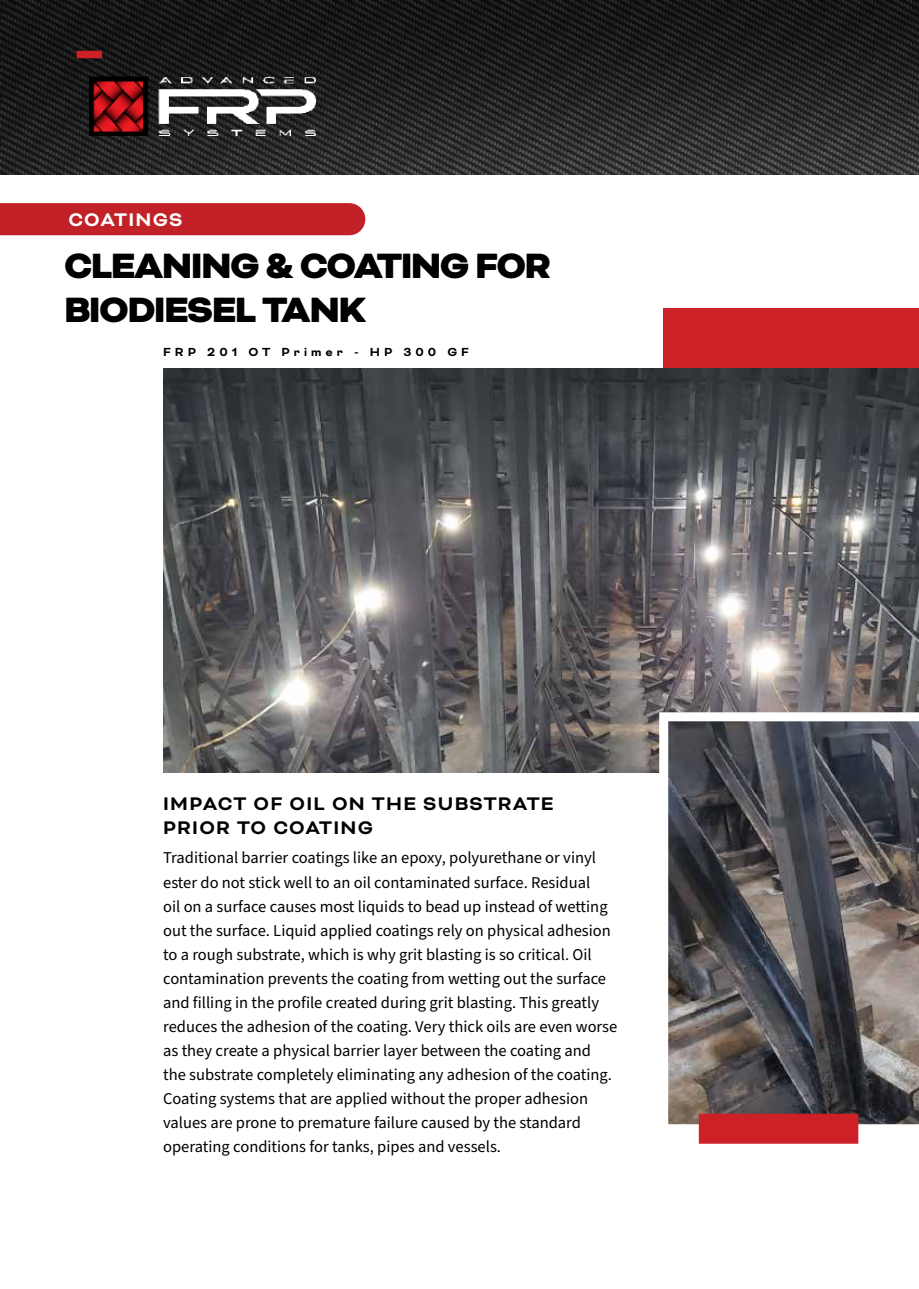
<style>
.page{position:relative;width:919px;height:1289px;background:#fff}
.page>*{position:absolute;margin:0;border:0;box-sizing:border-box;transform-origin:0 0}
.t1{font:900 40.5px/43.5px "Bicyclette";letter-spacing:-.04em;color:#000}
.t2{font:700 21px/24px "Bicyclette";letter-spacing:.06em;color:#000}
.t3{font:700 21px "Bicyclette";letter-spacing:.06em;color:#fff}
.t4{font:16.5px/24px "Source Sans Pro";color:#000}
.t5{font:700 13.5px "Bicyclette";letter-spacing:.3em;color:#000}
</style>
<div class="page">
<img style="left:0;top:0;width:918px;height:174px">
<div style="left:663px;top:308px;width:255px;height:766px;background:#ce2027"></div>
<img style="left:163px;top:369px;width:755px;height:403px">
<svg style="left:659px;top:712px;width:259px;height:421px;background:#605e61"></svg>
<div style="left:77px;top:51px;width:25px;height:7px;background:#ce2027"></div>
<img style="left:89px;top:77px;width:227px;height:58px">
<div style="left:698px;top:1113px;width:160px;height:30px;background:#ce2027"></div>
<div style="left:0;top:203px;width:365px;height:32px;background:#c12127"></div>
<p class="t3" style="left:68px;top:207px;width:116px">COATINGS</p>
<h1 class="t1" style="left:64px;top:245px;width:488px">CLEANING &amp; COATING FOR<br>BIODIESEL TANK</h1>
<p class="t5" style="left:163px;top:344px;width:307px">FRP 201 OT Primer - HP 300 GF</p>
<p class="t2" style="left:163px;top:792px;width:392px">IMPACT OF OIL ON THE SUBSTRATE<br>PRIOR TO COATING</p>
<p class="t4" style="left:163px;top:846px;width:455px">Traditional barrier coatings like an epoxy, polyurethane or vinyl ester do not stick well to an oil contaminated surface. Residual<br>oil on a surface causes most liquids to bead up instead of wetting out the surface. Liquid applied coatings rely on physical adhesion to a rough substrate, which is why grit blasting is so critical. Oil contamination prevents the coating from wetting out the surface and filling in the profile created during grit blasting. This greatly reduces the adhesion of the coating. Very thick oils are even worse as they create a physical barrier layer between the coating and the substrate completely eliminating any adhesion of the coating.<br>Coating systems that are applied without the proper adhesion values are prone to premature failure caused by the standard operating conditions for tanks, pipes and vessels.</p>
</div>
